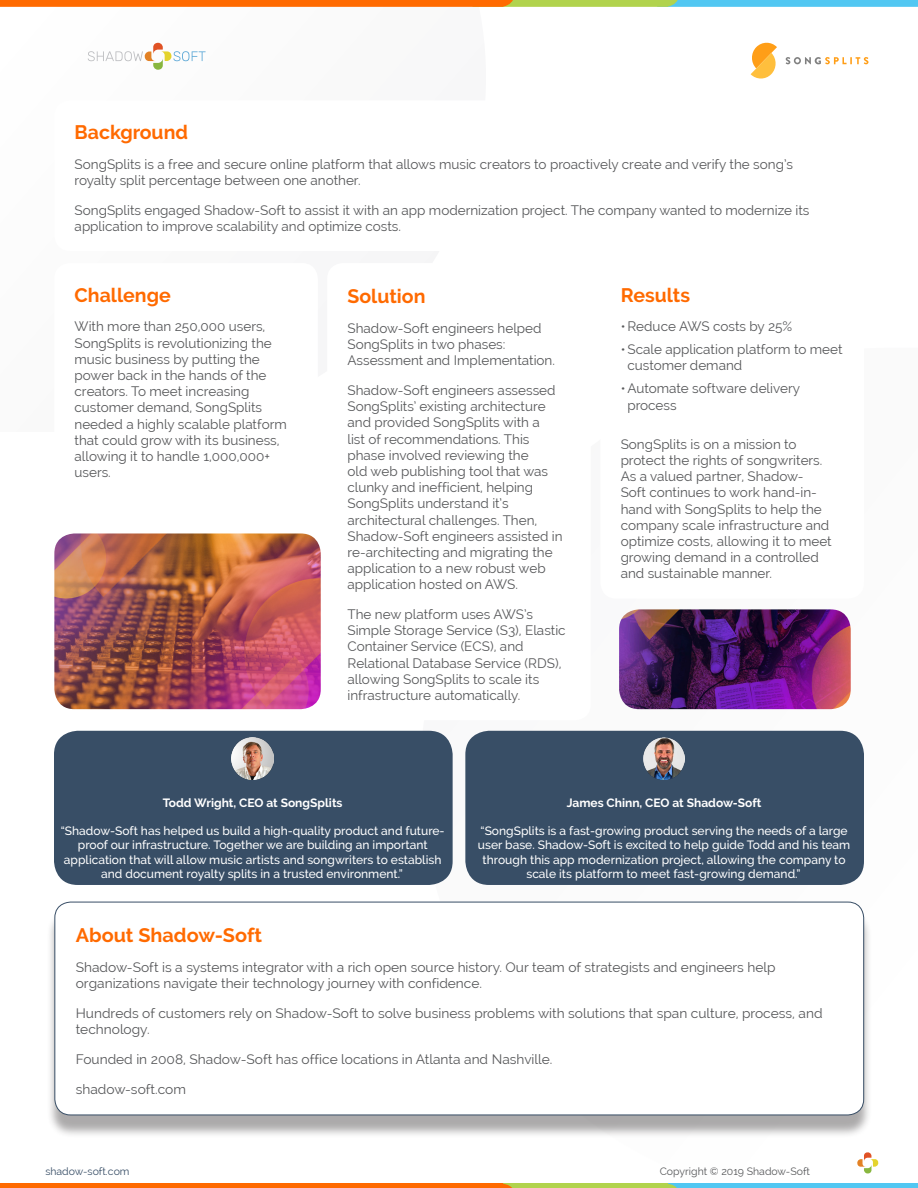
<style>
.page{position:relative;width:918px;height:1188px;background:#fff}
.page>*{position:absolute;margin:0;border:0;box-sizing:border-box;transform-origin:0 0}
.CaptionBubbles{font:700 19.5px "Raleway";color:#ff6a00}
.NormalTextLeftCC{font:13.5px/16.2px "Raleway";color:#57585a}
.ClientQuote{font:500 12px/14.4px "Raleway";color:#fff;text-align:center}
.TitleName{font:700 12px "Raleway";color:#fff}
.t1{font:10.5px "Raleway";color:#57585a}
.t2{font:10.5px "Raleway";color:#384e66}
</style>
<div class="page">
<hr style="left:404px;top:1184px;width:514px;height:4px;background:#51c7f2">
<hr style="left:151px;top:1184px;width:517px;height:4px;background:#b1d34d">
<svg style="left:668px;top:1184px;width:9px;height:4px"></svg>
<hr style="left:0;top:1184px;width:503px;height:4px;background:#ff6a00">
<svg style="left:503px;top:1184px;width:9px;height:4px"></svg>
<svg style="left:857px;top:1152px;width:22px;height:22px"></svg>
<svg style="left:0;top:0;width:918px;height:7px;background:#c39751"></svg>
<svg style="left:88px;top:43px;width:118px;height:27px"></svg>
<div style="left:54px;top:731px;width:399px;height:154px;background:#384e66;border-radius:24px"></div>
<img style="left:232px;top:738px;width:42px;height:41px">
<div style="left:465px;top:731px;width:399px;height:154px;background:#384e66;border-radius:24px"></div>
<img style="left:643px;top:738px;width:42px;height:41px">
<svg style="left:751px;top:42px;width:26px;height:37px"></svg>
<svg style="left:786px;top:57px;width:82px;height:7px"></svg>
<div style="left:47px;top:909px;width:825px;height:230px;background:#231f20;opacity:.38"></div>
<div style="left:55px;top:902px;width:809px;height:213px;background:#fff;border-radius:16px"></div>
<div style="left:55px;top:902px;width:809px;height:213px;border:1px solid #384e66;border-radius:16px"></div>
<img style="left:54px;top:533px;width:267px;height:176px">
<img style="left:619px;top:609px;width:232px;height:100px">
<p class="CaptionBubbles" style="left:75px;top:121px;width:115px">Background</p>
<p class="NormalTextLeftCC" style="left:75px;top:156px;width:720px">SongSplits is a free and secure online platform that allows music creators to proactively create and verify the song’s royalty split percentage between one another.</p>
<p class="NormalTextLeftCC" style="left:75px;top:202px;width:736px">SongSplits engaged Shadow-Soft to assist it with an app modernization project. The company wanted to modernize its application to improve scalability and optimize costs.</p>
<p class="CaptionBubbles" style="left:75px;top:284px;width:98px">Challenge</p>
<p class="NormalTextLeftCC" style="left:75px;top:318px;width:214px">With more than 250,000 users,<br>SongSplits is revolutionizing the music business by putting the power back in the hands of the creators. To meet increasing customer demand, SongSplits needed a highly scalable platform that could grow with its business, allowing it to handle 1,000,000+ users.</p>
<p class="CaptionBubbles" style="left:347px;top:285px;width:80px">Solution</p>
<p class="NormalTextLeftCC" style="left:347px;top:320px;width:209px">Shadow-Soft engineers helped<br>SongSplits in two phases:<br>Assessment and Implementation.</p>
<p class="NormalTextLeftCC" style="left:347px;top:382px;width:217px">Shadow-Soft engineers assessed<br>SongSplits’ existing architecture and provided SongSplits with a<br>list of recommendations. This phase involved reviewing the<br>old web publishing tool that was clunky and inefficient, helping<br>SongSplits understand it’s architectural challenges. Then,<br>Shadow-Soft engineers assisted in re-architecting and migrating the application to a new robust web application hosted on AWS.</p>
<p class="NormalTextLeftCC" style="left:347px;top:606px;width:220px">The new platform uses AWS’s<br>Simple Storage Service (S3), Elastic<br>Container Service (ECS), and<br>Relational Database Service (RDS), allowing SongSplits to scale its infrastructure automatically.</p>
<p class="CaptionBubbles" style="left:621px;top:284px;width:71px">Results</p>
<p class="NormalTextLeftCC" style="left:621px;top:318px;width:173px">•Reduce AWS costs by 25%</p>
<p class="NormalTextLeftCC" style="left:627px;top:341px;width:217px;text-indent:-7px">•Scale application platform to meet customer demand</p>
<p class="NormalTextLeftCC" style="left:627px;top:381px;width:174px;text-indent:-7px">•Automate software delivery process</p>
<p class="NormalTextLeftCC" style="left:621px;top:436px;width:213px">SongSplits is on a mission to protect the rights of songwriters.<br>As a valued partner, Shadow-<br>Soft continues to work hand-in&shy;hand with SongSplits to help the company scale infrastructure and optimize costs, allowing it to meet growing demand in a controlled and sustainable manner.</p>
<p class="TitleName" style="left:163px;top:796px;width:181px">Todd Wright, CEO at SongSplits</p>
<p class="ClientQuote" style="left:61px;top:824px;width:385px">“Shadow-Soft has helped us build a high-quality product and future&shy;proof our infrastructure. Together we are building an important application that will allow music artists and songwriters to establish and document royalty splits in a trusted environment.”</p>
<p class="TitleName" style="left:567px;top:796px;width:196px">James Chinn, CEO at Shadow-Soft</p>
<p class="ClientQuote" style="left:478px;top:824px;width:374px">“SongSplits is a fast-growing product serving the needs of a large user base. Shadow-Soft is excited to help guide Todd and his team through this app modernization project, allowing the company to scale its platform to meet fast-growing demand.”</p>
<p class="CaptionBubbles" style="left:76px;top:924px;width:188px">About Shadow-Soft</p>
<p class="NormalTextLeftCC" style="left:76px;top:959px;width:701px">Shadow-Soft is a systems integrator with a rich open source history. Our team of strategists and engineers help organizations navigate their technology journey with confidence.</p>
<p class="NormalTextLeftCC" style="left:76px;top:1005px;width:748px">Hundreds of customers rely on Shadow-Soft to solve business problems with solutions that span culture, process, and technology.</p>
<p class="NormalTextLeftCC" style="left:76px;top:1051px;width:478px">Founded in 2008, Shadow-Soft has office locations in Atlanta and Nashville.</p>
<p class="NormalTextLeftCC" style="left:76px;top:1081px;width:112px">shadow-soft.com</p>
<p class="t2" style="left:45px;top:1166px;width:86px">shadow-soft.com</p>
<p class="t1" style="left:660px;top:1166px;width:152px">Copyright © 2019 Shadow-Soft</p>
</div>
